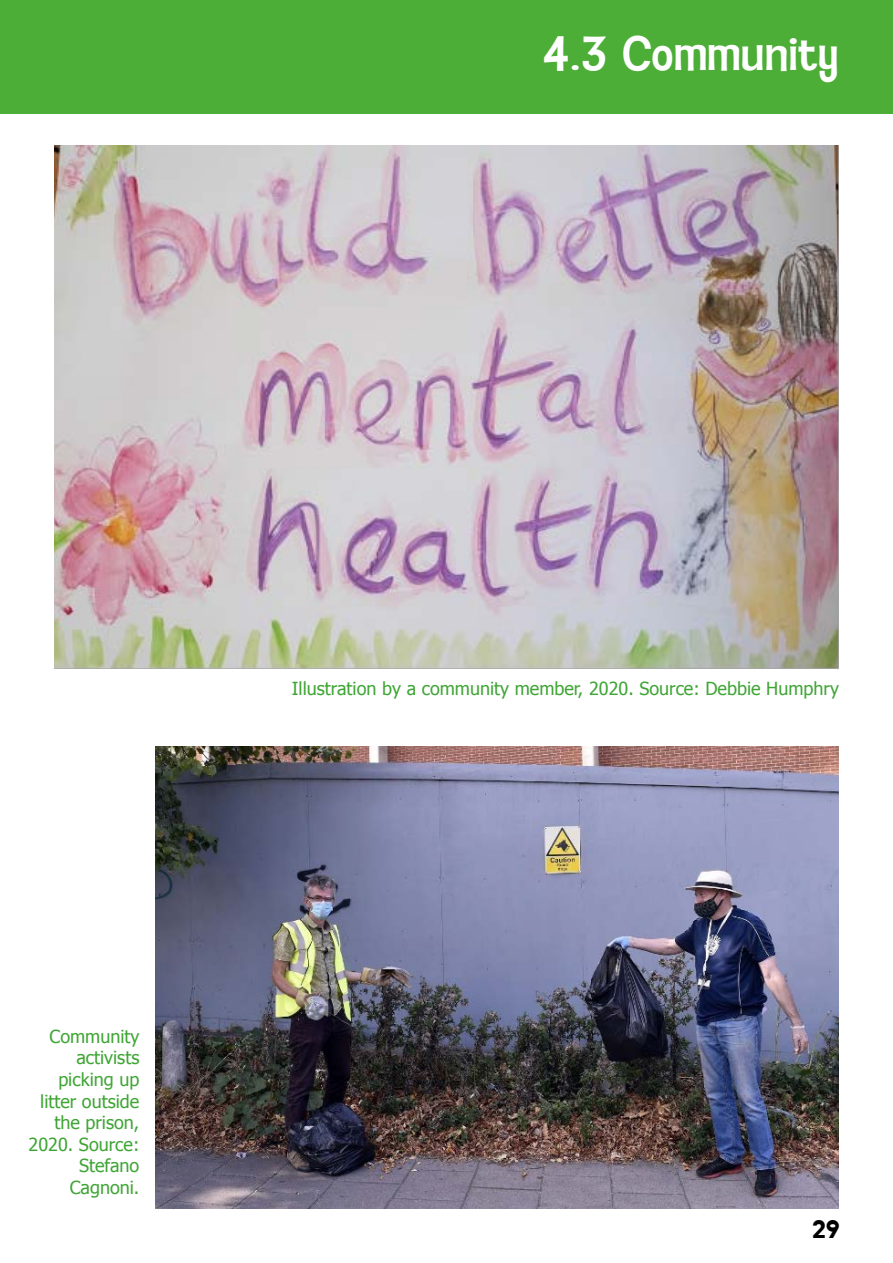
<style>
.page{position:relative;width:893px;height:1263px;background:#fff}
.page>*{position:absolute;margin:0;border:0;box-sizing:border-box;transform-origin:0 0}
.t1{font:42px "Baileywick JF Gothic";color:#fff}
.t2{font:700 24px "Arvo";color:#000}
.t3{font:18px/21.6px "Tahoma";color:#3fa535;text-align:right}
</style>
<div class="page">
<div style="left:0;top:0;width:893px;height:113px;background:#4dae37"></div>
<img style="left:54px;top:146px;width:785px;height:523px">
<img style="left:156px;top:746px;width:683px;height:463px">
<h1 class="t1" style="left:543px;top:26px;width:298px">4.3 Community</h1>
<p class="t3" style="left:29px;top:1025px;width:112px">Community activists picking up litter outside the prison,<br>2020. Source:<br>Stefano<br>Cagnoni.</p>
<p class="t3" style="left:292px;top:677px;width:549px">Illustration by a community member, 2020. Source: Debbie Humphry</p>
<h2 class="t2" style="left:812px;top:1214px;width:29px">29</h2>
</div>
